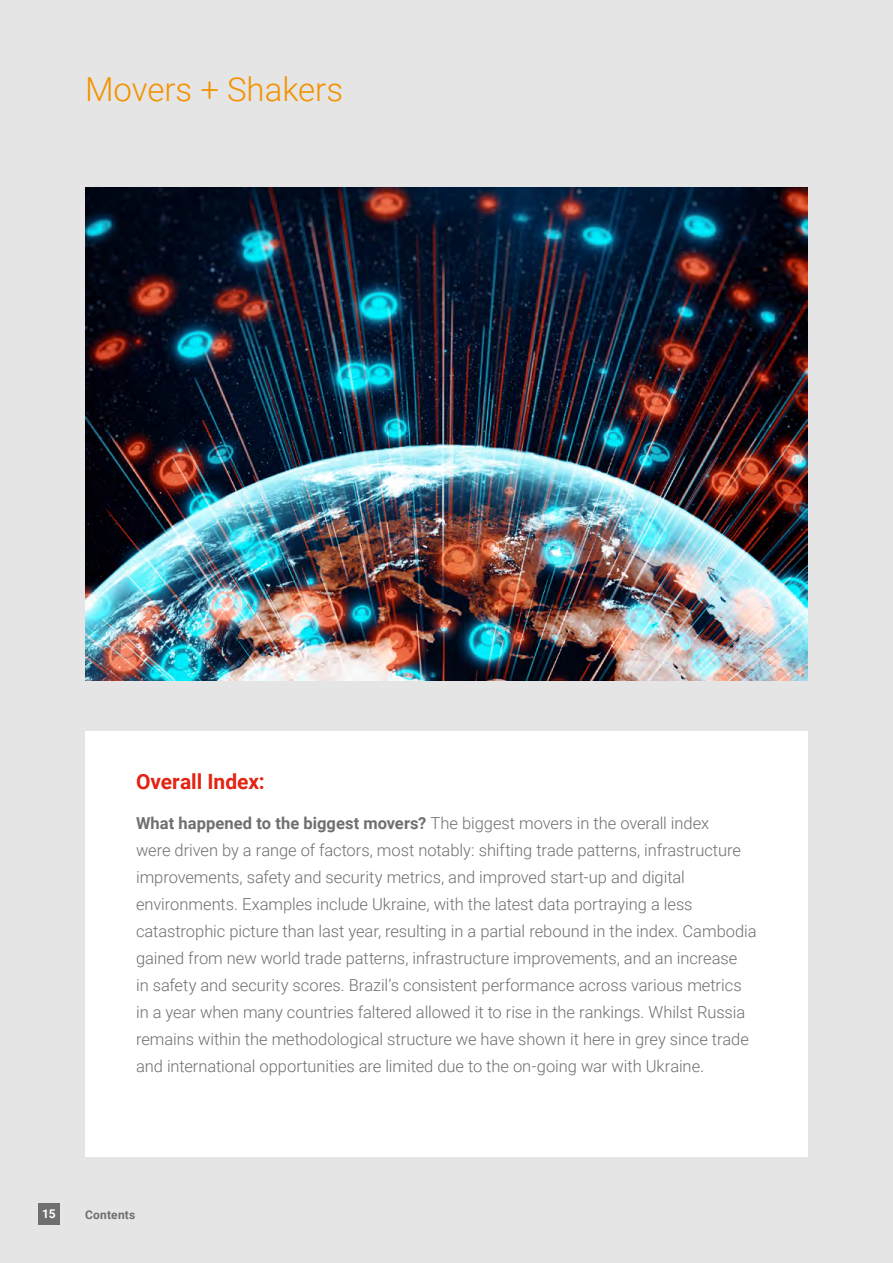
<style>
.page{position:relative;width:893px;height:1263px;background:#e5e5e5}
.page>*{position:absolute;margin:0;border:0;box-sizing:border-box;transform-origin:0 0}
.t1{font:300 33px "Roboto";color:#f39200}
.t2{font:700 21px "Roboto";color:#e42313}
.t3{font:300 16.5px/27px "Roboto";letter-spacing:-.005em;color:#706f6f}
.t4{font:700 12px "Roboto";letter-spacing:.02em;color:#706f6f}
.t5{font:700 12px "Roboto";color:#fff}
.s1{font-weight:700}
</style>
<div class="page">
<div style="left:38px;top:1203px;width:22px;height:22px;background:#706f6f"></div>
<div style="left:85px;top:731px;width:723px;height:426px;background:#fff"></div>
<img style="left:85px;top:187px;width:723px;height:493px">
<h1 class="t1" style="left:85px;top:66px;width:260px">Movers + Shakers</h1>
<p class="t2" style="left:136px;top:767px;width:130px">Overall Index:</p>
<p class="t3" style="left:136px;top:809px;width:622px"><span class="s1">What happened to the biggest movers?</span> The biggest movers in the overall index<br>were driven by a range of factors, most notably: shifting trade patterns, infrastructure improvements, safety and security metrics, and improved start-up and digital environments. Examples include Ukraine, with the latest data portraying a less catastrophic picture than last year, resulting in a partial rebound in the index. Cambodia gained from new world trade patterns, infrastructure improvements, and an increase<br>in safety and security scores. Brazil’s consistent performance across various metrics in a year when many countries faltered allowed it to rise in the rankings. Whilst Russia remains within the methodological structure we have shown it here in grey since trade and international opportunities are limited due to the on-going war with Ukraine.</p>
<p class="t5" style="left:42px;top:1205px;width:15px">15</p>
<p class="t4" style="left:85px;top:1206px;width:52px">Contents</p>
</div>
